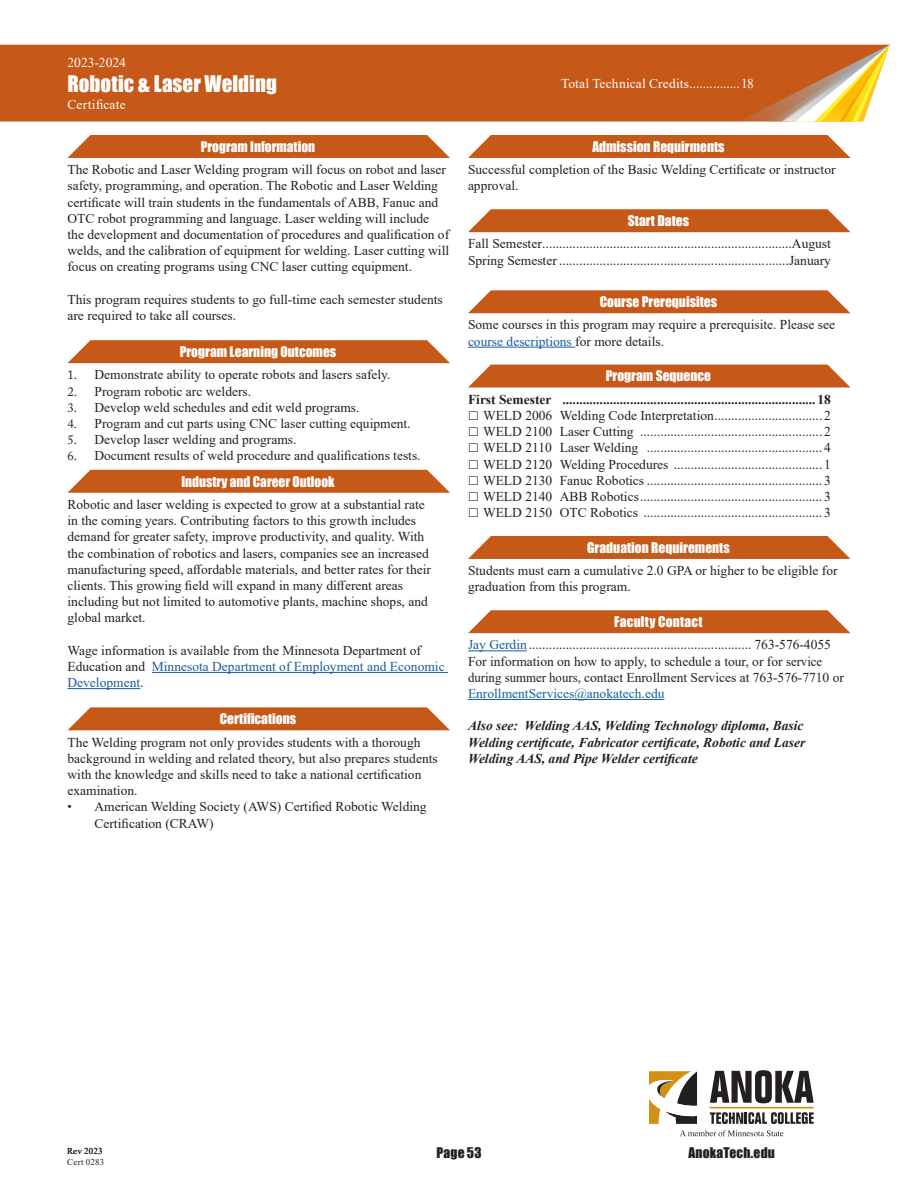
<style>
.page{position:relative;width:918px;height:1188px;background:#fff}
.page>*{position:absolute;margin:0;border:0;box-sizing:border-box;transform-origin:0 0}
.t1{font:21px "Impact";color:#fff}
.t2{font:13.5px/16.2px "Times New Roman";color:#231f20}
.t3{font:13.5px "Impact";color:#fff}
.t4{font:italic 700 13.5px/16.2px "Times New Roman";color:#231f20}
.t5{font:700 13.5px "Times New Roman";color:#231f20}
.t6{font:13.5px "Times New Roman";letter-spacing:.01em;color:#fff}
.t7{font:13.5px "Times New Roman";color:#175d9e}
.t8{font:13.5px "Impact";letter-spacing:.015em;color:#231f20}
.t9{font:9px/10.8px "Times New Roman";letter-spacing:.015em;color:#231f20}
.s1{font-family:"Adobe Caslon Pro";font-size:12.75px}
.s2{color:#175d9e}
</style>
<div class="page">
<svg style="left:710px;top:1112px;width:104px;height:12px"></svg>
<svg style="left:710px;top:1070px;width:104px;height:33px"></svg>
<hr style="left:710px;top:1107px;width:103px;height:1px;background:#d09114">
<svg style="left:649px;top:1071px;width:48px;height:53px"></svg>
<svg style="left:680px;top:1130px;width:103px;height:6px"></svg>
<div style="left:0;top:45px;width:739px;height:77px;background:#c65818"></div>
<svg style="left:739px;top:45px;width:151px;height:77px;background:#d5914f"></svg>
<hr style="left:152px;top:672px;width:296px;height:1px;background:#175d9e">
<hr style="left:68px;top:688px;width:72px;height:1px;background:#175d9e">
<svg style="left:67px;top:135px;width:383px;height:23px;background:#c96226"></svg>
<svg style="left:67px;top:340px;width:383px;height:23px;background:#ca6328"></svg>
<svg style="left:67px;top:470px;width:383px;height:23px;background:#ca6328"></svg>
<svg style="left:68px;top:707px;width:382px;height:23px;background:#ca6429"></svg>
<hr style="left:468px;top:347px;width:107px;height:1px;background:#175d9e">
<hr style="left:468px;top:651px;width:59px;height:1px;background:#175d9e">
<hr style="left:468px;top:699px;width:196px;height:1px;background:#175d9e">
<svg style="left:468px;top:135px;width:382px;height:23px;background:#c96226"></svg>
<svg style="left:468px;top:209px;width:382px;height:23px;background:#c96327"></svg>
<svg style="left:468px;top:290px;width:382px;height:23px;background:#ca6428"></svg>
<svg style="left:468px;top:365px;width:382px;height:23px;background:#ca6429"></svg>
<svg style="left:468px;top:536px;width:382px;height:23px;background:#c96225"></svg>
<svg style="left:468px;top:610px;width:382px;height:23px;background:#c96328"></svg>
<p class="t6" style="left:68px;top:53px;width:60px">2023-2024</p>
<h1 class="t1" style="left:68px;top:68px;width:211px">Robotic &amp; Laser Welding</h1>
<p class="t6" style="left:68px;top:95px;width:60px">Certificate</p>
<p class="t3" style="left:201px;top:136px;width:116px">Program Information</p>
<p class="t2" style="left:68px;top:161px;width:383px">The Robotic and Laser Welding program will focus on robot and laser safety, programming, and operation. The Robotic and Laser Welding certificate will train students in the fundamentals of ABB, Fanuc and OTC robot programming and language. Laser welding will include the development and documentation of procedures and qualification of welds, and the calibration of equipment for welding. Laser cutting will focus on creating programs using CNC laser cutting equipment.</p>
<p class="t2" style="left:68px;top:291px;width:377px">This program requires students to go full-time each semester students are required to take all courses.</p>
<p class="t3" style="left:180px;top:341px;width:158px">Program Learning Outcomes</p>
<p class="t2" style="left:68px;top:366px;width:325px"><span class="s1">1.</span> Demonstrate ability to operate robots and lasers safely.</p>
<p class="t2" style="left:68px;top:382px;width:185px"><span class="s1">2.</span> Program robotic arc welders.</p>
<p class="t2" style="left:68px;top:399px;width:294px"><span class="s1">3.</span> Develop weld schedules and edit weld programs.</p>
<p class="t2" style="left:68px;top:415px;width:345px"><span class="s1">4.</span> Program and cut parts using CNC laser cutting equipment.</p>
<p class="t2" style="left:68px;top:431px;width:231px"><span class="s1">5.</span> Develop laser welding and programs.</p>
<p class="t2" style="left:68px;top:447px;width:355px"><span class="s1">6.</span> Document results of weld procedure and qualifications tests.</p>
<p class="t3" style="left:181px;top:471px;width:155px">Industry and Career Outlook</p>
<p class="t2" style="left:68px;top:496px;width:365px">Robotic and laser welding is expected to grow at a substantial rate in the coming years. Contributing factors to this growth includes demand for greater safety, improve productivity, and quality. With the combination of robotics and lasers, companies see an increased manufacturing speed, affordable materials, and better rates for their clients. This growing field will expand in many different areas including but not limited to automotive plants, machine shops, and global market.</p>
<p class="t2" style="left:68px;top:642px;width:379px">Wage information is available from the Minnesota Department of<br>Education and <span class="s2">Minnesota Department of Employment and Economic<br>Development</span>.</p>
<p class="t3" style="left:220px;top:708px;width:78px">Certifications</p>
<p class="t2" style="left:68px;top:733px;width:372px">The Welding program not only provides students with a thorough background in welding and related theory, but also prepares students with the knowledge and skills need to take a national certification examination.</p>
<p class="t2" style="left:94px;top:798px;width:334px;text-indent:-27px"><span class="s1">•</span> American Welding Society (AWS) Certified Robotic Welding<br>Certification (CRAW)</p>
<p class="t6" style="left:561px;top:74px;width:194px">Total Technical Credits...............18</p>
<p class="t3" style="left:592px;top:136px;width:134px">Admission Requirments</p>
<p class="t2" style="left:468px;top:161px;width:369px">Successful completion of the Basic Welding Certificate or instructor approval.</p>
<p class="t3" style="left:628px;top:210px;width:63px">Start Dates</p>
<p class="t2" style="left:468px;top:235px;width:365px">Fall Semester..........................................................................August<br>Spring Semester ....................................................................January</p>
<p class="t3" style="left:600px;top:291px;width:119px">Course Prerequisites</p>
<p class="t2" style="left:468px;top:316px;width:369px">Some courses in this program may require a prerequisite. Please see <span class="s2">course descriptions</span> for more details.</p>
<p class="t3" style="left:606px;top:366px;width:107px">Program Sequence</p>
<p class="t5" style="left:468px;top:389px;width:364px">First Semester ........................................................................... 18</p>
<p class="t2" style="left:483px;top:407px;width:349px;text-align:justify">WELD 2006 Welding Code Interpretation................................ 2<br>WELD 2100 Laser Cutting ...................................................... 2<br>WELD 2110 Laser Welding .................................................... 4<br>WELD 2120 Welding Procedures ............................................ 1<br>WELD 2130 Fanuc Robotics .................................................... 3<br>WELD 2140 ABB Robotics...................................................... 3<br>WELD 2150 OTC Robotics ..................................................... 3</p>
<p class="t3" style="left:587px;top:537px;width:144px">Graduation Requirements</p>
<p class="t2" style="left:468px;top:562px;width:371px">Students must earn a cumulative 2.0 GPA or higher to be eligible for graduation from this program.</p>
<p class="t3" style="left:614px;top:611px;width:90px">Faculty Contact</p>
<p class="t2" style="left:468px;top:636px;width:377px"><span class="s2">Jay Gerdin</span> .................................................................. 763-576-4055<br>For information on how to apply, to schedule a tour, or for service during summer hours, contact Enrollment Services at 763-576-7710 or</p>
<p class="t7" style="left:468px;top:684px;width:198px">EnrollmentServices@anokatech.edu</p>
<p class="t4" style="left:468px;top:717px;width:339px">Also see: Welding AAS, Welding Technology diploma, Basic<br>Welding certificate, Fabricator certificate, Robotic and Laser<br>Welding AAS, and Pipe Welder certificate</p>
<p class="t9" style="left:67px;top:1145px;width:38px">Rev 2023<br>Cert 0283</p>
<p class="t8" style="left:436px;top:1142px;width:47px">Page 53</p>
<p class="t8" style="left:688px;top:1142px;width:88px">AnokaTech.edu</p>
</div>
